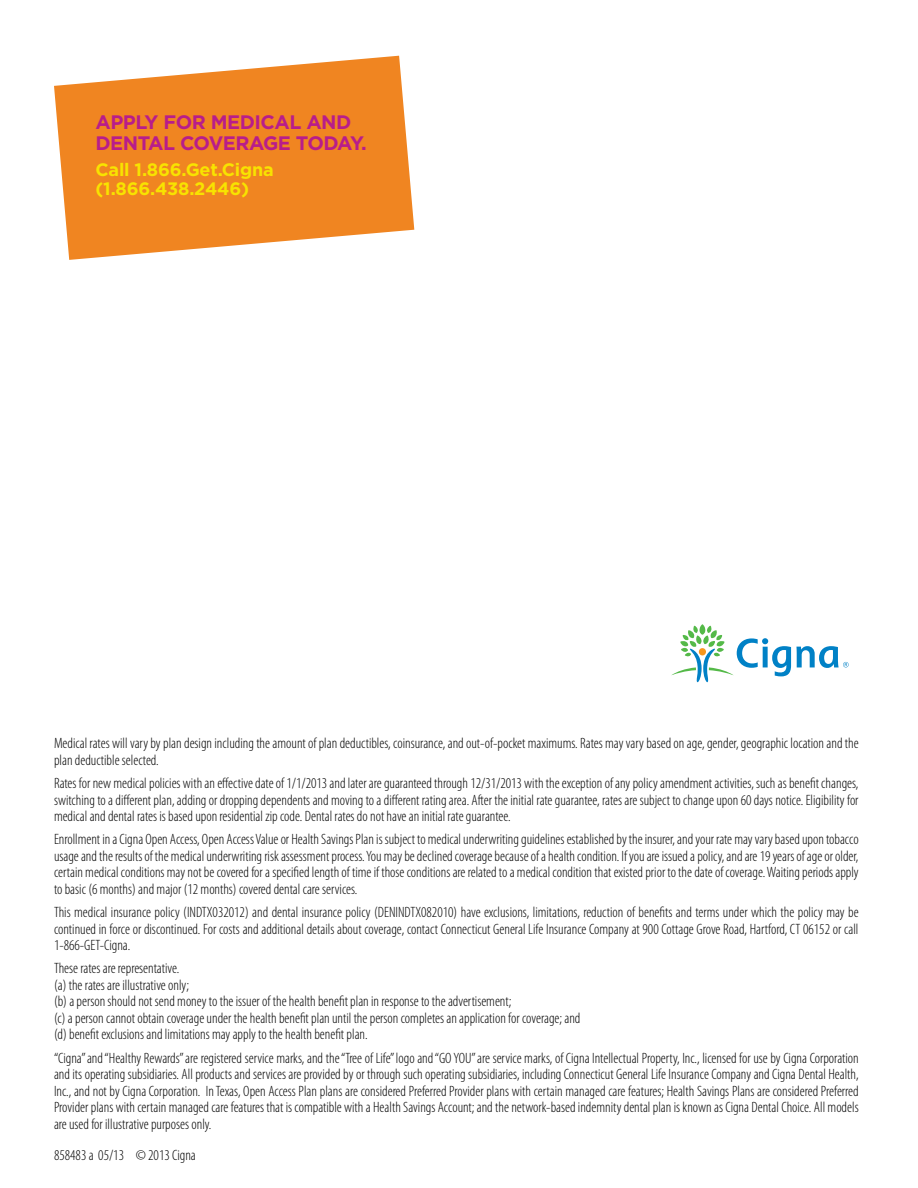
<style>
.page{position:relative;width:918px;height:1188px;background:#fff}
.page>*{position:absolute;margin:0;border:0;box-sizing:border-box;transform-origin:0 0}
.t1{font:700 19.5px/21px "Gotham";letter-spacing:-.025em;color:#b81d8b}
.t2{font:700 18px/19.5px "Gotham";letter-spacing:-.01em;color:#f8e300}
.t3{font:300 condensed 15px/16.5px "Myriad Pro";color:#000;text-align:justify}
</style>
<div class="page">
<svg style="left:671px;top:624px;width:178px;height:58px"></svg>
<svg style="left:54px;top:56px;width:360px;height:204px;fill:#f08521"></svg>
<h1 class="t1" style="left:96px;top:111px;width:273px">APPLY FOR MEDICAL AND<br>DENTA L COVERAGE TODAY.</h1>
<p class="t2" style="left:96px;top:160px;width:180px">CALL 1.866.GET.CIGNA (1.866.438.2446)</p>
<p class="t3" style="left:54px;top:736px;width:806px">Medical rates will vary by plan design including the amount of plan deductibles, coinsurance, and out-of-pocket maximums. Rates may vary based on age, gender, geographic location and the plan deductible selected.</p>
<p class="t3" style="left:54px;top:775px;width:806px">Rates for new medical policies with an effective date of 1/1/2013 and later are guaranteed through 12/31/2013 with the exception of any policy amendment activities, such as benefit changes, switching to a different plan, adding or dropping dependents and moving to a different rating area. After the initial rate guarantee, rates are subject to change upon 60 days notice. Eligibility for medical and dental rates is based upon residential zip code. Dental rates do not have an initial rate guarantee.</p>
<p class="t3" style="left:54px;top:832px;width:806px">Enrollment in a Cigna Open Access, Open Access Value or Health Savings Plan is subject to medical underwriting guidelines established by the insurer, and your rate may vary based upon tobacco usage and the results of the medical underwriting risk assessment process. You may be declined coverage because of a health condition. If you are issued a policy, and are 19 years of age or older, certain medical conditions may not be covered for a specified length of time if those conditions are related to a medical condition that existed prior to the date of coverage. Waiting periods apply to basic (6 months) and major (12 months) covered dental care services.</p>
<p class="t3" style="left:54px;top:904px;width:806px">This medical insurance policy (INDTX032012) and dental insurance policy (DENINDTX082010) have exclusions, limitations, reduction of benefits and terms under which the policy may be continued in force or discontinued. For costs and additional details about coverage, contact Connecticut General Life Insurance Company at 900 Cottage Grove Road, Hartford, CT 06152 or call 1-866-GET-Cigna.</p>
<p class="t3" style="left:54px;top:961px;width:528px;text-align:left">These rates are representative.<br>(a) the rates are illustrative only;<br>(b) a person should not send money to the issuer of the health benefit plan in response to the advertisement;<br>(c) a person cannot obtain coverage under the health benefit plan until the person completes an application for coverage; and (d) benefit exclusions and limitations may apply to the health benefit plan.</p>
<p class="t3" style="left:54px;top:1050px;width:806px">“Cigna” and “Healthy Rewards” are registered service marks, and the “Tree of Life” logo and “GO YOU” are service marks, of Cigna Intellectual Property, Inc., licensed for use by Cigna Corporation and its operating subsidiaries. All products and services are provided by or through such operating subsidiaries, including Connecticut General Life Insurance Company and Cigna Dental Health, Inc., and not by Cigna Corporation. In Texas, Open Access Plan plans are considered Preferred Provider plans with certain managed care features; Health Savings Plans are considered Preferred Provider plans with certain managed care features that is compatible with a Health Savings Account; and the network-based indemnity dental plan is known as Cigna Dental Choice. All models are used for illustrative purposes only.</p>
<p class="t3" style="left:54px;top:1147px;width:143px">858483 a 05/13 © 2013 Cigna</p>
</div>
